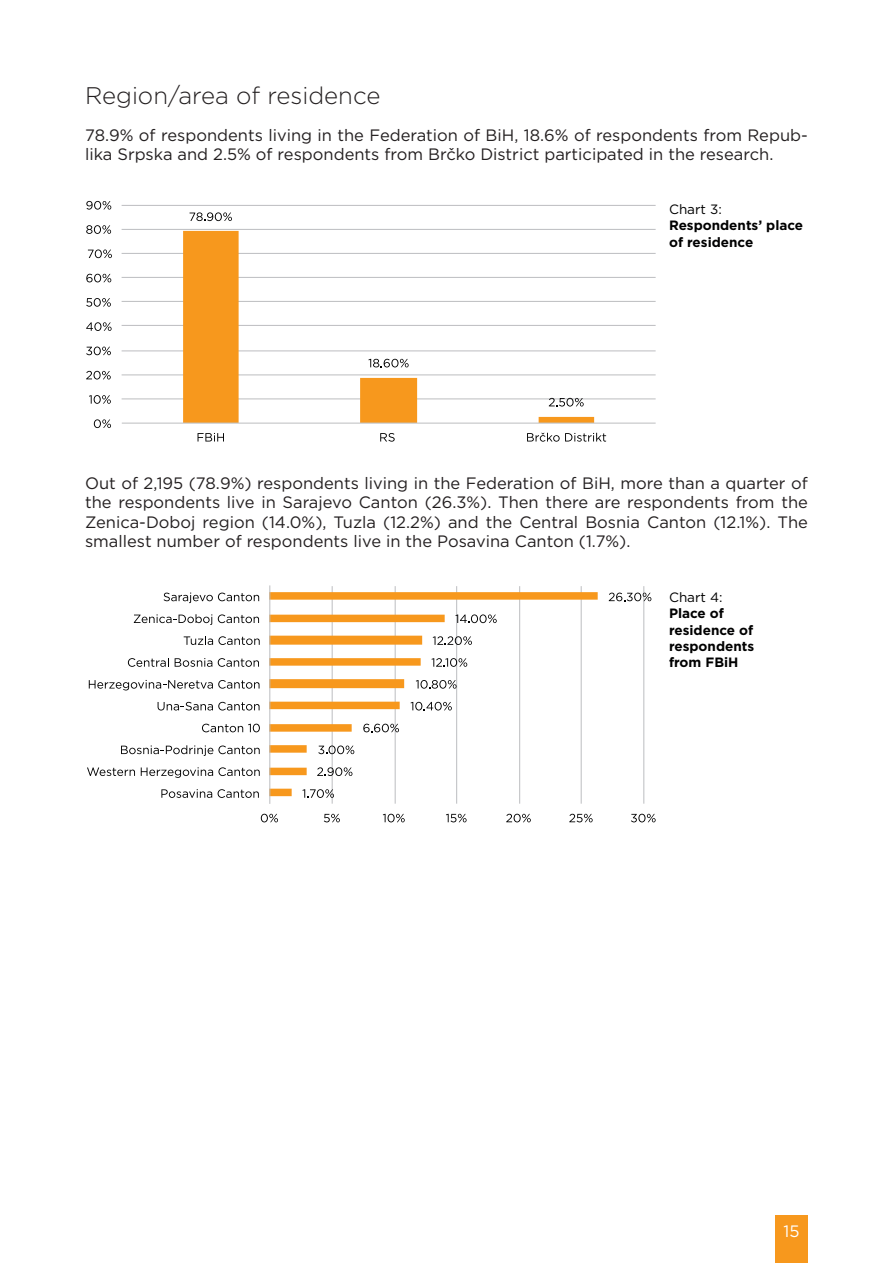
<style>
.page{position:relative;width:893px;height:1263px;background:#fff}
.page>*{position:absolute;margin:0;border:0;box-sizing:border-box;transform-origin:0 0}
.t1{font:300 24px "Gotham";color:#231f20}
.t2{font:16.5px/19.5px "Gotham";color:#231f20}
.t3{font:16.5px "Gotham";color:#fff}
.t4{font:700 13.5px/16.2px "Gotham";color:#000001}
.t5{font:13.5px "Gotham";color:#000001}
.s1{font-weight:400}
</style>
<div class="page">
<div style="left:775px;top:1215px;width:33px;height:48px;background:#f7981d"></div>
<hr style="left:122px;top:205px;width:534px;height:1px;background:#bcbdc0">
<hr style="left:122px;top:229px;width:534px;height:1px;background:#bcbdc0">
<hr style="left:122px;top:253px;width:534px;height:1px;background:#bcbdc0">
<hr style="left:122px;top:277px;width:534px;height:1px;background:#bcbdc0">
<hr style="left:122px;top:301px;width:534px;height:1px;background:#bcbdc0">
<hr style="left:122px;top:325px;width:534px;height:1px;background:#bcbdc0">
<hr style="left:122px;top:351px;width:534px;height:1px;background:#bcbdc0">
<hr style="left:122px;top:375px;width:534px;height:1px;background:#bcbdc0">
<hr style="left:122px;top:399px;width:534px;height:1px;background:#bcbdc0">
<svg style="left:183px;top:231px;width:411px;height:192px"></svg>
<hr style="left:122px;top:423px;width:534px;height:1px;background:#bcbdc0">
<svg style="left:190px;top:212px;width:42px;height:9px"></svg>
<svg style="left:368px;top:359px;width:41px;height:8px"></svg>
<svg style="left:549px;top:398px;width:35px;height:8px"></svg>
<svg style="left:94px;top:419px;width:17px;height:9px"></svg>
<svg style="left:89px;top:395px;width:22px;height:9px"></svg>
<svg style="left:86px;top:371px;width:25px;height:8px"></svg>
<svg style="left:86px;top:347px;width:25px;height:8px"></svg>
<svg style="left:86px;top:322px;width:26px;height:9px"></svg>
<svg style="left:86px;top:298px;width:25px;height:9px"></svg>
<svg style="left:86px;top:274px;width:25px;height:8px"></svg>
<svg style="left:88px;top:249px;width:24px;height:9px"></svg>
<svg style="left:86px;top:225px;width:25px;height:9px"></svg>
<svg style="left:86px;top:201px;width:25px;height:9px"></svg>
<svg style="left:198px;top:433px;width:26px;height:8px"></svg>
<svg style="left:380px;top:433px;width:15px;height:9px"></svg>
<svg style="left:527px;top:433px;width:79px;height:9px"></svg>
<hr style="left:644px;top:586px;width:1px;height:218px;background:#bcbdc0">
<hr style="left:581px;top:586px;width:1px;height:218px;background:#bcbdc0">
<hr style="left:519px;top:586px;width:1px;height:218px;background:#bcbdc0">
<hr style="left:456px;top:586px;width:1px;height:218px;background:#bcbdc0">
<hr style="left:395px;top:586px;width:1px;height:218px;background:#bcbdc0">
<hr style="left:332px;top:586px;width:1px;height:218px;background:#bcbdc0">
<svg style="left:269px;top:592px;width:329px;height:204px"></svg>
<hr style="left:270px;top:585px;width:1px;height:219px;background:#bcbdc0">
<svg style="left:302px;top:789px;width:32px;height:9px"></svg>
<svg style="left:317px;top:767px;width:35px;height:9px"></svg>
<svg style="left:318px;top:745px;width:36px;height:9px"></svg>
<svg style="left:363px;top:724px;width:36px;height:8px"></svg>
<svg style="left:411px;top:702px;width:41px;height:8px"></svg>
<svg style="left:416px;top:680px;width:41px;height:9px"></svg>
<svg style="left:431px;top:658px;width:36px;height:9px"></svg>
<svg style="left:433px;top:636px;width:39px;height:9px"></svg>
<svg style="left:455px;top:614px;width:42px;height:9px"></svg>
<svg style="left:609px;top:593px;width:42px;height:8px"></svg>
<svg style="left:261px;top:814px;width:17px;height:8px"></svg>
<svg style="left:324px;top:814px;width:16px;height:8px"></svg>
<svg style="left:383px;top:814px;width:22px;height:8px"></svg>
<svg style="left:446px;top:814px;width:21px;height:8px"></svg>
<svg style="left:506px;top:814px;width:25px;height:8px"></svg>
<svg style="left:569px;top:814px;width:24px;height:8px"></svg>
<svg style="left:631px;top:814px;width:25px;height:8px"></svg>
<svg style="left:161px;top:789px;width:51px;height:9px"></svg>
<svg style="left:218px;top:789px;width:41px;height:9px"></svg>
<svg style="left:87px;top:767px;width:48px;height:9px"></svg>
<svg style="left:141px;top:767px;width:119px;height:11px"></svg>
<svg style="left:121px;top:745px;width:139px;height:11px"></svg>
<svg style="left:202px;top:724px;width:58px;height:8px"></svg>
<svg style="left:158px;top:702px;width:102px;height:8px"></svg>
<svg style="left:89px;top:680px;width:170px;height:10px"></svg>
<svg style="left:128px;top:658px;width:41px;height:9px"></svg>
<svg style="left:175px;top:658px;width:37px;height:9px"></svg>
<svg style="left:218px;top:658px;width:41px;height:9px"></svg>
<svg style="left:184px;top:636px;width:76px;height:9px"></svg>
<svg style="left:134px;top:614px;width:78px;height:11px"></svg>
<svg style="left:218px;top:614px;width:41px;height:9px"></svg>
<svg style="left:164px;top:593px;width:95px;height:10px"></svg>
<p class="t1" style="left:85px;top:81px;width:297px">Region/area of residence</p>
<p class="t2" style="left:85px;top:125px;width:724px">78.9% of respondents living in the Federation of BiH, 18.6% of respondents from Repub&shy;lika Srpska and 2.5% of respondents from Brčko District participated in the research.</p>
<p class="t4" style="left:669px;top:201px;width:136px"><span class="s1">Chart 3:<br></span>Respondents’ place of residence</p>
<p class="t2" style="left:85px;top:473px;width:724px;text-align:justify">Out of 2,195 (78.9%) respondents living in the Federation of BiH, more than a quarter of the respondents live in Sarajevo Canton (26.3%). Then there are respondents from the Zenica-Doboj region (14.0%), Tuzla (12.2%) and the Central Bosnia Canton (12.1%). The smallest number of respondents live in the Posavina Canton (1.7%).</p>
<p class="t5" style="left:669px;top:589px;width:55px">Chart 4:</p>
<p class="t4" style="left:669px;top:605px;width:87px">Place of residence of respondents from FBiH</p>
<p class="t3" style="left:784px;top:1220px;width:18px">15</p>
</div>
